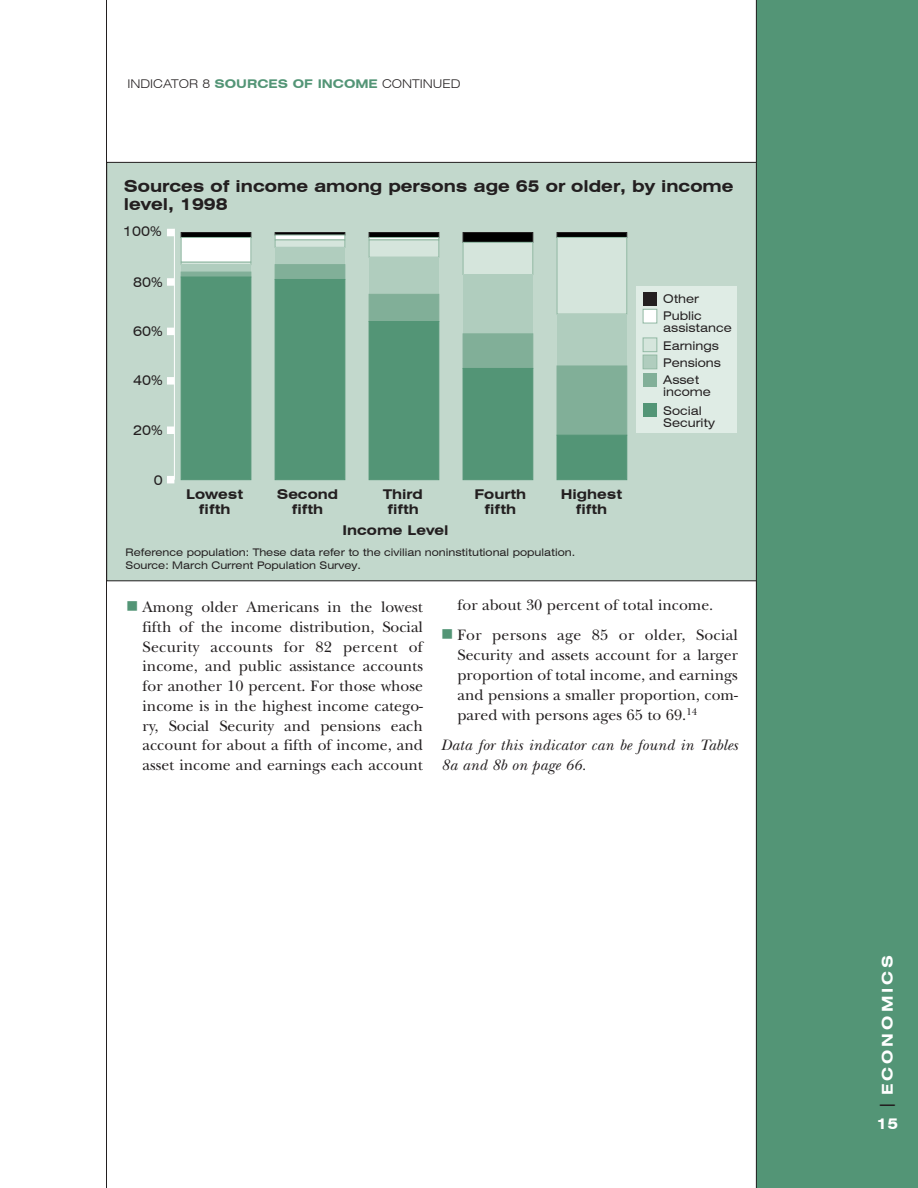
<style>
.page{position:relative;width:918px;height:1188px;background:#fff}
.page>*{position:absolute;margin:0;border:0;box-sizing:border-box;transform-origin:0 0}
.t1{font:700 expanded 16.5px/18px "Swiss 721 BT";color:#231f20}
.t2{font:15.75px/19.8px "New Baskerville";color:#231f20;text-align:justify}
.t3{font:italic 15.75px/20.1px "New Baskerville";letter-spacing:.01em;color:#231f20}
.t4{font:700 expanded 15px "Swiss 721 BT";letter-spacing:.205em;color:#fff}
.t5{font:700 expanded 13.5px/15px "Swiss 721 BT";color:#231f20;text-align:center}
.t6{font:expanded 13.5px "Swiss 721 BT";color:#231f20}
.t7{font:expanded 12px/17.2px "Swiss 721 BT";color:#231f20}
.t8{font:300 expanded 12px "Swiss 721 BT";color:#231f20}
.t9{font:expanded 10.5px/13.5px "Swiss 721 BT";color:#231f20}
.s1{font-weight:700;color:#539576}
.s2{color:#231f20}
</style>
<div class="page">
<div style="left:107px;top:162px;width:650px;height:419px;background:#c2d8cc"></div>
<hr style="left:174px;top:229px;width:1px;height:251px;background:#fff">
<div style="left:167px;top:476px;width:7px;height:7px;background:#fff"></div>
<div style="left:167px;top:427px;width:7px;height:7px;background:#fff"></div>
<div style="left:167px;top:377px;width:7px;height:8px;background:#fff"></div>
<div style="left:167px;top:328px;width:7px;height:7px;background:#fff"></div>
<div style="left:167px;top:278px;width:7px;height:8px;background:#fff"></div>
<div style="left:167px;top:229px;width:7px;height:7px;background:#fff"></div>
<svg style="left:181px;top:232px;width:70px;height:5px"></svg>
<div style="left:275px;top:232px;width:70px;height:3px;background:#000;border:1px solid #231f20"></div>
<svg style="left:369px;top:232px;width:70px;height:5px"></svg>
<div style="left:463px;top:232px;width:70px;height:11px;background:#000;border:1px solid #231f20"></div>
<svg style="left:557px;top:232px;width:70px;height:5px"></svg>
<div style="left:181px;top:237px;width:70px;height:25px;background:#fff;border:1px solid #92b9a4"></div>
<svg style="left:275px;top:235px;width:70px;height:5px"></svg>
<div style="left:369px;top:237px;width:70px;height:3px;background:#fff;border:1px solid #92b9a4"></div>
<div style="left:181px;top:262px;width:70px;height:3px;background:#d5e5dc;border:1px solid #92b9a4"></div>
<div style="left:275px;top:240px;width:70px;height:8px;background:#d5e5dc;border:1px solid #92b9a4"></div>
<div style="left:369px;top:240px;width:70px;height:17px;background:#d5e5dc;border:1px solid #92b9a4"></div>
<div style="left:463px;top:242px;width:70px;height:33px;background:#d5e5dc;border:1px solid #92b9a4"></div>
<div style="left:557px;top:237px;width:70px;height:77px;background:#d5e5dc;border:1px solid #92b9a4"></div>
<div style="left:181px;top:265px;width:70px;height:7px;background:#b0cdbe"></div>
<div style="left:275px;top:247px;width:70px;height:18px;background:#b0cdbe"></div>
<div style="left:369px;top:257px;width:70px;height:37px;background:#b0cdbe"></div>
<div style="left:463px;top:275px;width:70px;height:59px;background:#b0cdbe"></div>
<div style="left:557px;top:314px;width:70px;height:52px;background:#b0cdbe"></div>
<svg style="left:181px;top:272px;width:70px;height:5px"></svg>
<div style="left:275px;top:265px;width:70px;height:15px;background:#81af98"></div>
<div style="left:369px;top:294px;width:70px;height:28px;background:#81af98"></div>
<div style="left:463px;top:334px;width:70px;height:35px;background:#81af98"></div>
<div style="left:557px;top:366px;width:70px;height:69px;background:#81af98;border:1px solid #81af98"></div>
<div style="left:181px;top:277px;width:70px;height:203px;background:#539576"></div>
<div style="left:275px;top:279px;width:70px;height:201px;background:#539576"></div>
<div style="left:369px;top:321px;width:70px;height:159px;background:#539576"></div>
<div style="left:463px;top:368px;width:70px;height:112px;background:#539576"></div>
<div style="left:557px;top:435px;width:70px;height:45px;background:#539576"></div>
<div style="left:636px;top:286px;width:100px;height:146px;background:#dfece5"></div>
<div style="left:643px;top:403px;width:14px;height:14px;background:#539576"></div>
<div style="left:643px;top:374px;width:14px;height:13px;background:#81af98"></div>
<div style="left:643px;top:355px;width:14px;height:14px;background:#b0cdbe;border:1px solid #92b9a4"></div>
<div style="left:643px;top:338px;width:14px;height:14px;background:#d5e5dc"></div>
<div style="left:643px;top:338px;width:14px;height:14px;border:1px solid #92b9a4"></div>
<div style="left:643px;top:309px;width:14px;height:14px;background:#fff;border:1px solid #92b9a4"></div>
<div style="left:643px;top:292px;width:14px;height:14px;background:#231f20"></div>
<hr style="left:106px;top:0;width:1px;height:1187px;background:#231f20">
<div style="left:756px;top:0;width:162px;height:1187px;background:#539576"></div>
<p class="t8" style="left:128px;top:76px;width:334px">INDICATOR 8 <span class="s1">SOURCES OF INCOME</span> CONTINUED</p>
<p class="t1" style="left:124px;top:177px;width:611px">Sources of income among persons age 65 or older, by income level, 1998</p>
<p class="t6" style="left:123px;top:223px;width:40px">100%</p>
<p class="t6" style="left:133px;top:274px;width:31px">80%</p>
<p class="t6" style="left:133px;top:323px;width:31px">60%</p>
<p class="t6" style="left:133px;top:373px;width:31px">40%</p>
<p class="t6" style="left:133px;top:422px;width:31px">20%</p>
<p class="t6" style="left:154px;top:472px;width:11px">0</p>
<p class="t5" style="left:186px;top:486px;width:59px">Lowest fifth</p>
<p class="t5" style="left:277px;top:486px;width:63px">Second fifth</p>
<p class="t5" style="left:383px;top:486px;width:41px">Third fifth</p>
<p class="t5" style="left:343px;top:523px;width:108px">Income Level</p>
<p class="t5" style="left:475px;top:486px;width:53px">Fourth fifth</p>
<p class="t5" style="left:561px;top:486px;width:63px">Highest fifth</p>
<p class="t9" style="left:126px;top:545px;width:451px">Reference population: These data refer to the civilian noninstitutional population.<br>Source: March Current Population Survey.</p>
<p class="t7" style="left:663px;top:290px;width:40px">Other<br>Public</p>
<p class="t7" style="left:663px;top:320px;width:70px">assistance<br>Earnings<br>Pensions<br>Asset</p>
<p class="t7" style="left:663px;top:383px;width:49px;line-height:18.8px">income<br>Social</p>
<p class="t7" style="left:663px;top:414px;width:53px">Security</p>
<p class="t2" style="left:142px;top:599px;width:282px">Among older Americans in the lowest fifth of the income distribution, Social Security accounts for 82 percent of income, and public assistance accounts for another 10 percent. For those whose income is in the highest income catego&shy;ry, Social Security and pensions each account for about a fifth of income, and asset income and earnings each account</p>
<p class="t2" style="left:458px;top:592px;width:282px;line-height:29.8px">for about 30 percent of total income.<br>For persons age 85 or older, Social</p>
<p class="t2" style="left:458px;top:647px;width:282px">Security and assets account for a larger proportion of total income, and earnings and pensions a smaller proportion, com&shy;pared with persons ages 65 to 69.<sup>14</sup></p>
<p class="t3" style="left:441px;top:737px;width:298px">Data for this indicator can be found in Tables<br>8a and 8b on page 66.</p>
<p class="t4" style="left:879px;top:1109px;width:156px;rotate:-90deg"><span class="s2">|</span> ECONOMICS</p>
<p class="t4" style="left:876px;top:1115px;width:23px">15</p>
</div>
